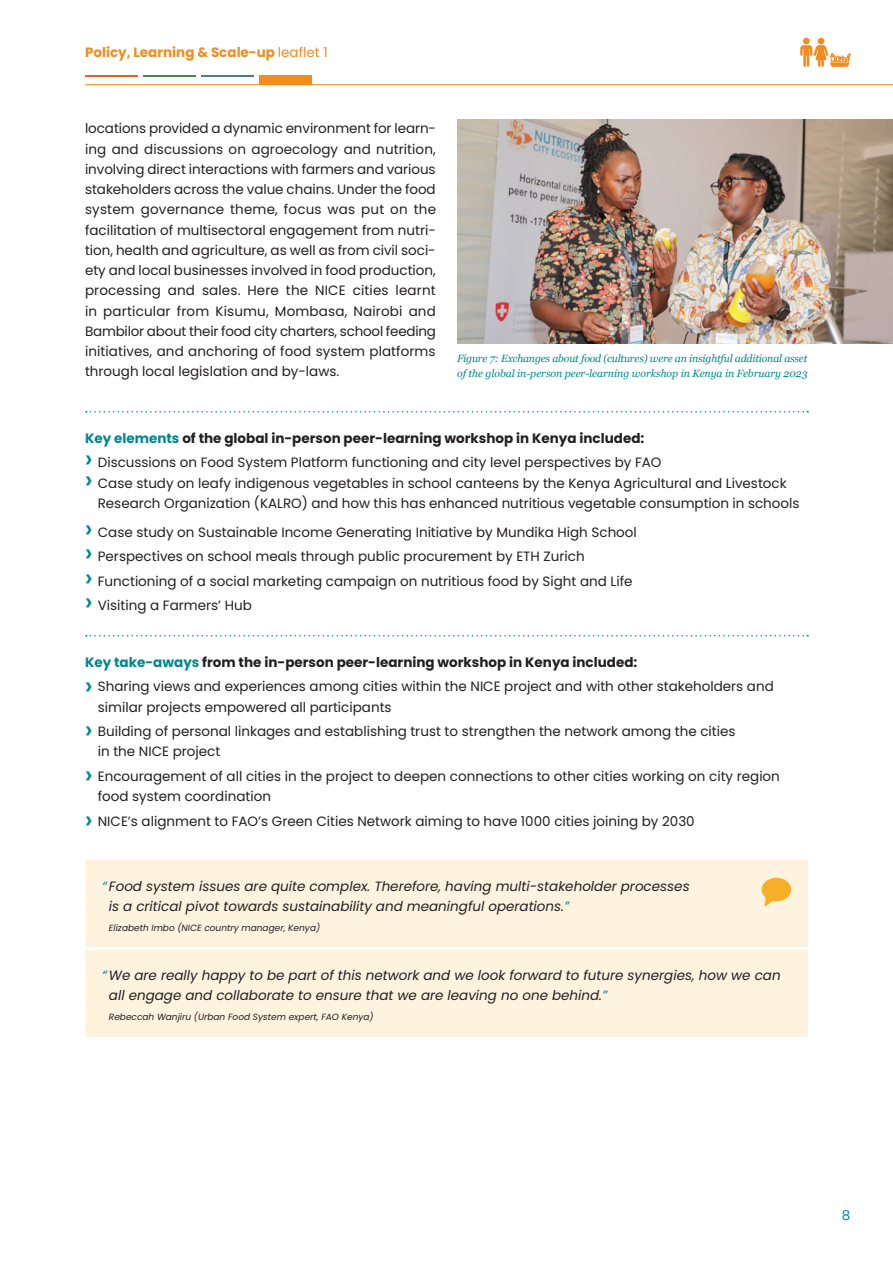
<style>
.page{position:relative;width:893px;height:1263px;background:#fff}
.page>*{position:absolute;margin:0;border:0;box-sizing:border-box;transform-origin:0 0}
.t1{font:13.5px/20.2px "Poppins";color:#231f20}
.t2{font:italic 13.5px/20.2px "Poppins";color:#231f20}
.t3{font:700 13.5px "Poppins";color:#f58a1f}
.t4{font:13.5px "Poppins";color:#00878e}
.t5{font:italic 10.5px/15px "Georgia";letter-spacing:-.015em;color:#00878e}
.t6{font:italic 9px "Poppins";color:#231f20}
.s1{font-weight:400}
.s2{font-weight:700;color:#00878e}
.s3{font-weight:700}
.s4{font-weight:700;font-size:20.25px;color:#00878e}
.s5{color:#00878e}
</style>
<div class="page">
<svg style="left:86px;top:411px;width:722px;height:1px"></svg>
<svg style="left:86px;top:635px;width:722px;height:1px"></svg>
<img style="left:457px;top:119px;width:436px;height:224px">
<div style="left:85px;top:860px;width:723px;height:177px;background:#fef3df"></div>
<hr style="left:85px;top:947px;width:723px;height:3px;background:#fff">
<svg style="left:762px;top:878px;width:29px;height:28px"></svg>
<hr style="left:85px;top:84px;width:808px;height:1px;background:#f58a1f">
<hr style="left:85px;top:75px;width:53px;height:2px;background:#f05c21">
<hr style="left:143px;top:75px;width:53px;height:2px;background:#4a874f">
<hr style="left:201px;top:75px;width:53px;height:2px;background:#577596">
<div style="left:259px;top:75px;width:53px;height:10px;background:#f58a1f"></div>
<svg style="left:800px;top:38px;width:50px;height:29px"></svg>
<p class="t3" style="left:85px;top:44px;width:244px">Policy, Learning &amp; Scale-up <span class="s1">leaflet 1</span></p>
<p class="t1" style="left:85px;top:118px;width:353px;text-align:justify">locations provided a dynamic environment for learn&shy;ing and discussions on agroecology and nutrition, involving direct interactions with farmers and various stakeholders across the value chains. Under the food system governance theme, focus was put on the facilitation of multisectoral engagement from nutri&shy;tion, health and agriculture, as well as from civil soci&shy;ety and local businesses involved in food production, processing and sales. Here the NICE cities learnt in particular from Kisumu, Mombasa, Nairobi and Bambilor about their food city charters, school feeding initiatives, and anchoring of food system platforms through local legislation and by-laws.</p>
<p class="t5" style="left:457px;top:350px;width:352px">Figure 7: Exchanges about food (cultures) were an insightful additional asset of the global in-person peer-learning workshop in Kenya in February 2023</p>
<p class="t1" style="left:85px;top:426px;width:578px;line-height:24.5px"><span class="s2">Key elements</span> <span class="s3">of the global in-person peer-learning workshop in Kenya included:<br></span><span class="s4">&gt;</span> Discussions on Food System Platform functioning and city level perspectives by FAO</p>
<p class="t1" style="left:98px;top:473px;width:703px;text-indent:-13px"><span class="s4">&gt;</span> Case study on leafy indigenous vegetables in school canteens by the Kenya Agricultural and Livestock<br>Research Organization (KALRO) and how this has enhanced nutritious vegetable consumption in schools</p>
<p class="t1" style="left:85px;top:520px;width:553px;line-height:24.5px"><span class="s4">&gt;</span> Case study on Sustainable Income Generating Initiative by Mundika High School <span class="s4">&gt;</span> Perspectives on school meals through public procurement by ETH Zurich<br><span class="s4">&gt;</span> Functioning of a social marketing campaign on nutritious food by Sight and Life <span class="s4">&gt;</span> Visiting a Farmers’ Hub</p>
<p class="t1" style="left:85px;top:650px;width:690px;line-height:24.5px"><span class="s2">Key take-aways</span> <span class="s3">from the in-person peer-learning workshop in Kenya included:<br></span><span class="s4">&gt;</span> Sharing views and experiences among cities within the NICE project and with other stakeholders and</p>
<p class="t1" style="left:85px;top:695px;width:652px;line-height:24.5px;text-indent:13px">similar projects empowered all participants<br><span class="s4">&gt;</span> Building of personal linkages and establishing trust to strengthen the network among the cities</p>
<p class="t1" style="left:85px;top:739px;width:696px;line-height:24.5px;text-indent:13px">in the NICE project<br><span class="s4">&gt;</span> Encouragement of all cities in the project to deepen connections to other cities working on city region</p>
<p class="t1" style="left:85px;top:784px;width:611px;line-height:24.5px;text-indent:13px">food system coordination<br><span class="s4">&gt;</span> NICE’s alignment to FAO’s Green Cities Network aiming to have 1000 cities joining by 2030</p>
<p class="t2" style="left:109px;top:876px;width:582px;text-indent:-7px"><span class="s5">“</span> Food system issues are quite complex. Therefore, having multi-stakeholder processes is a critical pivot towards sustainability and meaningful operations.<span class="s5">”</span></p>
<p class="t6" style="left:109px;top:923px;width:213px">Elizabeth Imbo (NICE country manager, Kenya)</p>
<p class="t2" style="left:109px;top:965px;width:673px;text-indent:-7px"><span class="s5">“</span> We are really happy to be part of this network and we look forward to future synergies, how we can all engage and collaborate to ensure that we are leaving no one behind.<span class="s5">”</span></p>
<p class="t6" style="left:109px;top:1012px;width:266px">Rebeccah Wanjiru (Urban Food System expert, FAO Kenya)</p>
<p class="t4" style="left:842px;top:1208px;width:10px">8</p>
</div>
